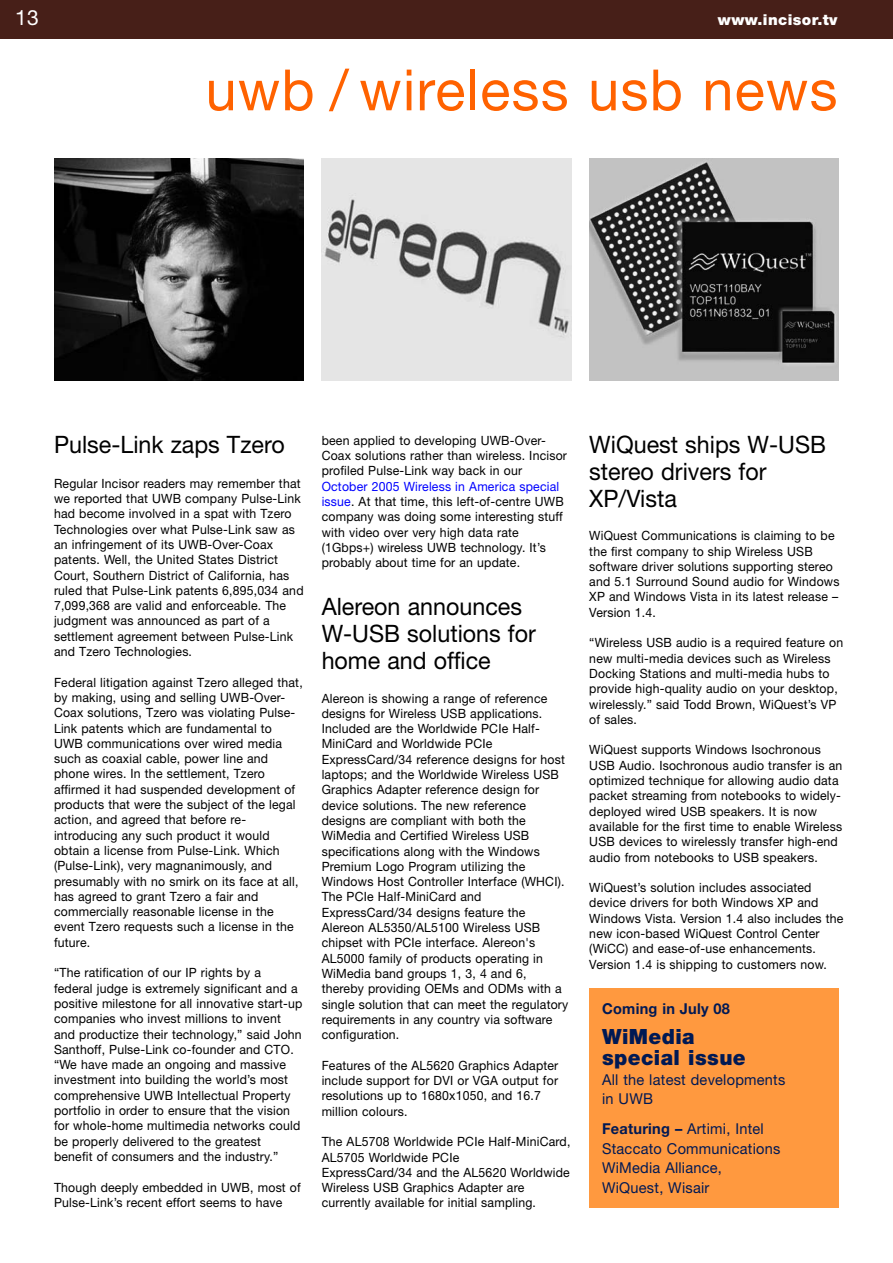
<style>
.page{position:relative;width:893px;height:1263px;background:#fff}
.page>*{position:absolute;margin:0;border:0;box-sizing:border-box;transform-origin:0 0}
.t1{font:57px "Helvetica Neue";letter-spacing:.02em;color:#ff6200}
.t2{font:24px/27px "Helvetica Neue";color:#000}
.t3{font:900 21px/21px "Helvetica Neue";letter-spacing:.02em;color:#001954}
.t4{font:21px "Helvetica Neue";color:#fff}
.t5{font:15px/19.5px "Helvetica Neue";letter-spacing:.015em;color:#001954}
.t6{font:900 15px "Helvetica Neue";letter-spacing:.025em;color:#fff}
.t7{font:700 15px "Helvetica Neue";letter-spacing:.015em;color:#001954}
.t8{font:12.75px/15.3px "Helvetica Neue";letter-spacing:.015em;color:#000;scale:.96 1}
.s1{color:#00f}
.s2{font-weight:700}
</style>
<div class="page">
<div style="left:589px;top:988px;width:249px;height:220px;background:#ff993f"></div>
<div style="left:0;top:0;width:892px;height:38px;background:#471f18"></div>
<img style="left:322px;top:158px;width:249px;height:223px">
<img style="left:589px;top:158px;width:249px;height:223px">
<img style="left:54px;top:158px;width:250px;height:222px">
<h3 class="t4" style="left:15px;top:10px;width:25px">13</h3>
<p class="t6" style="left:718px;top:15px;width:121px">www.incisor.tv</p>
<h1 class="t1" style="left:205px;top:70px;width:633px">uwb / wireless usb news</h1>
<h2 class="t2" style="left:54px;top:433px;width:232px">Pulse-Link zaps Tzero</h2>
<p class="t8" style="left:54px;top:477px;width:261px">Regular Incisor readers may remember that we reported that UWB company Pulse-Link had become involved in a spat with Tzero Technologies over what Pulse-Link saw as an infringement of its UWB-Over-Coax patents. Well, the United States District Court, Southern District of California, has ruled that Pulse-Link patents 6,895,034 and 7,099,368 are valid and enforceable. The judgment was announced as part of a settlement agreement between Pulse-Link and Tzero Technologies.</p>
<p class="t8" style="left:54px;top:676px;width:260px">Federal litigation against Tzero alleged that, by making, using and selling UWB-Over-Coax solutions, Tzero was violating Pulse-Link patents which are fundamental to UWB communications over wired media such as coaxial cable, power line and phone wires. In the settlement, Tzero affirmed it had suspended development of products that were the subject of the legal action, and agreed that before re&shy;introducing any such product it would obtain a license from Pulse-Link. Which (Pulse-Link), very magnanimously, and presumably with no smirk on its face at all, has agreed to grant Tzero a fair and commercially reasonable license in the event Tzero requests such a license in the future.</p>
<p class="t8" style="left:54px;top:966px;width:260px">“The ratification of our IP rights by a federal judge is extremely significant and a positive milestone for all innovative start-up companies who invest millions to invent and productize their technology,” said John Santhoff, Pulse-Link co-founder and CTO. “We have made an ongoing and massive investment into building the world’s most comprehensive UWB Intellectual Property portfolio in order to ensure that the vision for whole-home multimedia networks could be properly delivered to the greatest benefit of consumers and the industry.”</p>
<p class="t8" style="left:54px;top:1181px;width:258px">Though deeply embedded in UWB, most of<br>Pulse-Link’s recent effort seems to have</p>
<p class="t8" style="left:322px;top:434px;width:257px">been applied to developing UWB-Over-<br>Coax solutions rather than wireless. Incisor profiled Pulse-Link way back in our</p>
<p class="t8" style="left:322px;top:480px;width:254px"><span class="s1">October 2005 Wireless in America special issue</span>. At that time, this left-of-centre UWB company was doing some interesting stuff with video over very high data rate (1Gbps+) wireless UWB technology. It’s probably about time for an update.</p>
<h2 class="t2" style="left:322px;top:596px;width:216px">Alereon announces<br>W-USB solutions for home and office</h2>
<p class="t8" style="left:322px;top:692px;width:258px">Alereon is showing a range of reference designs for Wireless USB applications.<br>Included are the Worldwide PCIe Half-MiniCard and Worldwide PCIe ExpressCard/34 reference designs for host laptops; and the Worldwide Wireless USB Graphics Adapter reference design for device solutions. The new reference designs are compliant with both the WiMedia and Certified Wireless USB specifications along with the Windows Premium Logo Program utilizing the Windows Host Controller Interface (WHCI).<br>The PCIe Half-MiniCard and ExpressCard/34 designs feature the Alereon AL5350/AL5100 Wireless USB chipset with PCIe interface. Alereon's AL5000 family of products operating in WiMedia band groups 1, 3, 4 and 6, thereby providing OEMs and ODMs with a single solution that can meet the regulatory requirements in any country via software configuration.</p>
<p class="t8" style="left:322px;top:1059px;width:248px">Features of the AL5620 Graphics Adapter include support for DVI or VGA output for resolutions up to 1680x1050, and 16.7 million colours.</p>
<p class="t8" style="left:322px;top:1135px;width:261px">The AL5708 Worldwide PCIe Half-MiniCard, AL5705 Worldwide PCIe<br>ExpressCard/34 and the AL5620 Worldwide Wireless USB Graphics Adapter are currently available for initial sampling.</p>
<h2 class="t2" style="left:589px;top:433px;width:238px">WiQuest ships W-USB stereo drivers for<br>XP/Vista</h2>
<p class="t8" style="left:589px;top:529px;width:262px">WiQuest Communications is claiming to be the first company to ship Wireless USB software driver solutions supporting stereo and 5.1 Surround Sound audio for Windows XP and Windows Vista in its latest release – Version 1.4.</p>
<p class="t8" style="left:589px;top:636px;width:266px">“Wireless USB audio is a required feature on new multi-media devices such as Wireless Docking Stations and multi-media hubs to provide high-quality audio on your desktop, wirelessly.” said Todd Brown, WiQuest’s VP of sales.</p>
<p class="t8" style="left:589px;top:743px;width:265px">WiQuest supports Windows Isochronous USB Audio. Isochronous audio transfer is an optimized technique for allowing audio data packet streaming from notebooks to widely&shy;deployed wired USB speakers. It is now available for the first time to enable Wireless USB devices to wirelessly transfer high-end audio from notebooks to USB speakers.</p>
<p class="t8" style="left:589px;top:881px;width:266px">WiQuest’s solution includes associated device drivers for both Windows XP and Windows Vista. Version 1.4 also includes the new icon-based WiQuest Control Center (WiCC) and ease-of-use enhancements.<br>Version 1.4 is shipping to customers now.</p>
<p class="t7" style="left:602px;top:1003px;width:129px">Coming in July 08</p>
<h3 class="t3" style="left:602px;top:1028px;width:145px">WiMedia special issue</h3>
<p class="t5" style="left:602px;top:1071px;width:185px">All the latest developments in UWB</p>
<p class="t5" style="left:602px;top:1121px;width:180px"><span class="s2">Featuring –</span> Artimi, Intel<br>Staccato Communications<br>WiMedia Alliance,<br>WiQuest, Wisair</p>
</div>
